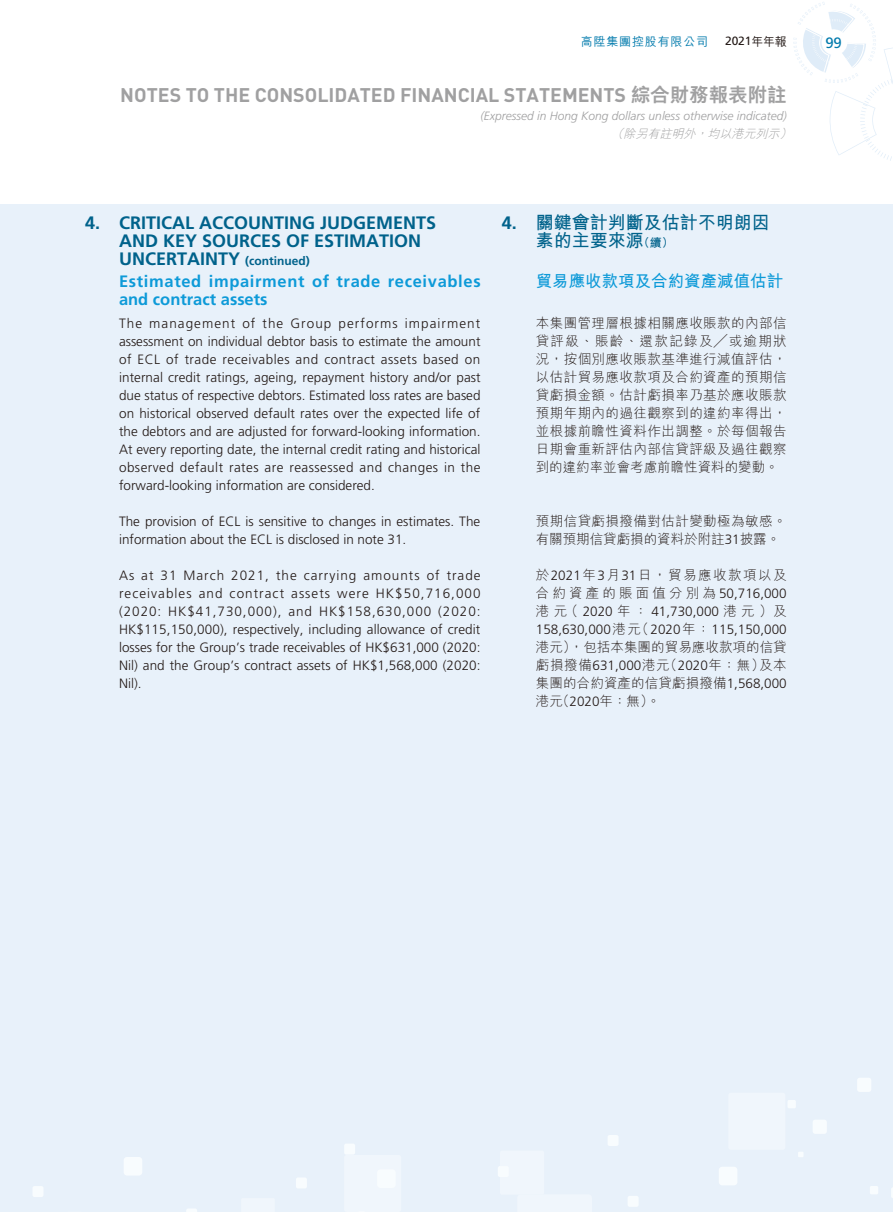
<style>
.page{position:relative;width:893px;height:1212px;background:#fff}
.page>*{position:absolute;margin:0;border:0;box-sizing:border-box;transform-origin:0 0}
.t1{font:700 19.5px "DIN";color:#a0a0a1}
.t2{font:700 18px/18px "Frutiger LT Std";color:#00628b}
.t3{font:700 18px/18px "M Hei HK";color:#00628b}
.t4{font:700 16.5px/18px "Frutiger LT Std";letter-spacing:.04em;color:#0d9ad8}
.t5{font:700 16.5px "M Hei HK";color:#0d9ad8}
.t6{font:15px "Frutiger LT Std";color:#037bad}
.t7{font:300 13.5px/18px "Frutiger LT Std";color:#231916}
.t8{font:300 13.5px/18px "M Hei HK";letter-spacing:.035em;color:#231916;text-align:justify}
.t9{font:300 13.5px/18px "M Hei HK";letter-spacing:.235em;color:#231916}
.t10{font:italic 300 12px "Frutiger LT Std";color:#a0a0a1}
.t11{font:italic 300 12px "M Hei HK";color:#a0a0a1}
.t12{font:500 12px "M Hei HK";letter-spacing:.07em;color:#037bad}
.t13{font:12px "Frutiger LT Std";color:#231916}
.s1{font-family:"M Hei HK";font-weight:500}
.s2{font-family:"M Hei HK";font-weight:800}
.s3{font-size:12px}
.s4{font-family:"Frutiger LT Std"}
.s5{font-family:"M Hei HK"}
</style>
<div class="page">
<div style="left:0;top:204px;width:893px;height:1008px;background:#e8f1fa"></div>
<div style="left:500px;top:1150px;width:44px;height:45px;background:#f0f6fc;border-radius:2px"></div>
<div style="left:344px;top:1155px;width:57px;height:57px;background:#f0f6fc;border-radius:3px"></div>
<div style="left:728px;top:1093px;width:57px;height:57px;background:#f0f6fc;border-radius:3px"></div>
<svg style="left:793px;top:2px;width:100px;height:159px"></svg>
<div style="left:32px;top:1186px;width:12px;height:11px;background:#f8fcfe;border-radius:2px"></div>
<div style="left:296px;top:1177px;width:11px;height:11px;background:#f8fcfe;border-radius:2px"></div>
<svg style="left:186px;top:1209px;width:11px;height:3px"></svg>
<div style="left:124px;top:1157px;width:18px;height:18px;background:#f8fcfe;border-radius:3px"></div>
<div style="left:628px;top:1196px;width:11px;height:11px;background:#f8fcfe;border-radius:2px"></div>
<svg style="left:891px;top:1188px;width:2px;height:10px"></svg>
<div style="left:719px;top:1167px;width:18px;height:18px;background:#f8fcfe;border-radius:3px"></div>
<div style="left:344px;top:1143px;width:11px;height:11px;background:#f8fcfe;border-radius:2px"></div>
<div style="left:608px;top:1135px;width:11px;height:11px;background:#f8fcfe;border-radius:2px"></div>
<div style="left:498px;top:1166px;width:11px;height:11px;background:#f8fcfe;border-radius:2px"></div>
<div style="left:377px;top:1169px;width:19px;height:19px;background:#f8fcfe;border-radius:3px"></div>
<div style="left:787px;top:1100px;width:9px;height:8px;background:#f8fcfe;border-radius:2px"></div>
<div style="left:870px;top:1186px;width:8px;height:8px;background:#f8fcfe;border-radius:2px"></div>
<svg style="left:798px;top:1152px;width:5px;height:5px"></svg>
<div style="left:813px;top:1119px;width:14px;height:15px;background:#f8fcfe;border-radius:3px"></div>
<div style="left:857px;top:1078px;width:14px;height:14px;background:#f8fcfe;border-radius:3px"></div>
<p class="t12" style="left:581px;top:33px;width:129px">高陞集團控股有限公司</p>
<p class="t13" style="left:725px;top:34px;width:63px">2021<span class="s1">年年報</span></p>
<p class="t6" style="left:825px;top:34px;width:18px">99</p>
<h1 class="t1" style="left:120px;top:83px;width:668px">NOTES TO THE CONSOLIDATED FINANCIAL STATEMENTS <span class="s2">綜合財務報表附註</span></h1>
<p class="t10" style="left:481px;top:109px;width:308px">(Expressed in Hong Kong dollars unless otherwise indicated)</p>
<p class="t11" style="left:611px;top:127px;width:185px">（除另有註明外，均以港元列示）</p>
<h2 class="t2" style="left:119px;top:214px;width:319px;text-indent:-34px">4. CRITICAL ACCOUNTING JUDGEMENTS<br>AND KEY SOURCES OF ESTIMATION<br>UNCERTAINTY <span class="s3">(continued)</span></h2>
<p class="t4" style="left:119px;top:272px;width:363px">Estimated impairment of trade receivables and contract assets</p>
<p class="t7" style="left:119px;top:314px;width:363px;text-align:justify">The management of the Group performs impairment assessment on individual debtor basis to estimate the amount of ECL of trade receivables and contract assets based on internal credit ratings, ageing, repayment history and/or past due status of respective debtors. Estimated loss rates are based on historical observed default rates over the expected life of the debtors and are adjusted for forward-looking information.<br>At every reporting date, the internal credit rating and historical observed default rates are reassessed and changes in the forward-looking information are considered.</p>
<p class="t7" style="left:119px;top:512px;width:363px">The provision of ECL is sensitive to changes in estimates. The information about the ECL is disclosed in note 31.</p>
<p class="t7" style="left:119px;top:566px;width:363px;text-align:justify">As at 31 March 2021, the carrying amounts of trade receivables and contract assets were HK$50,716,000 (2020: HK$41,730,000), and HK$158,630,000 (2020:<br>HK$115,150,000), respectively, including allowance of credit losses for the Group’s trade receivables of HK$631,000 (2020:<br>Nil) and the Group’s contract assets of HK$1,568,000 (2020:<br>Nil).</p>
<h2 class="t3" style="left:536px;top:212px;width:236px;text-indent:-34px"><span class="s4">4.</span> 關鍵會計判斷及估計不明朗因素的主要來源<span class="s3">（續）</span></h2>
<p class="t5" style="left:536px;top:269px;width:249px">貿易應收款項及合約資產減值估計</p>
<p class="t8" style="left:536px;top:314px;width:252px">本集團管理層根據相關應收賬款的內部信貸評級、賬齡、還款記錄及╱或逾期狀況，按個別應收賬款基準進行減值評估，以估計貿易應收款項及合約資產的預期信貸虧損金額。估計虧損率乃基於應收賬款預期年期內的過往觀察到的違約率得出，並根據前瞻性資料作出調整。於每個報告日期會重新評估內部信貸評級及過往觀察到的違約率並會考慮前瞻性資料的變動。</p>
<p class="t8" style="left:536px;top:512px;width:252px">預期信貸虧損撥備對估計變動極為敏感。有關預期信貸虧損的資料於附註<span class="s4">31</span>披露。</p>
<p class="t9" style="left:536px;top:566px;width:252px">於<span class="s4">2021</span>年<span class="s4">3</span>月<span class="s4">31</span>日，貿易應收款項以及合約資產的賬面值分別為<span class="s4">50,716,000</span></p>
<p class="t7" style="left:536px;top:602px;width:252px"><span class="s5">港元（</span> 2020 <span class="s5">年：</span> 41,730,000 <span class="s5">港元）及<br></span>158,630,000<span class="s5">港元（</span>2020<span class="s5">年：</span>115,150,000</p>
<p class="t8" style="left:536px;top:638px;width:252px">港元），包括本集團的貿易應收款項的信貸虧損撥備<span class="s4">631,000</span>港元（<span class="s4">2020</span>年：無）及本集團的合約資產的信貸虧損撥備<span class="s4">1,568,000</span>港元（<span class="s4">2020</span>年：無）。</p>
</div>
